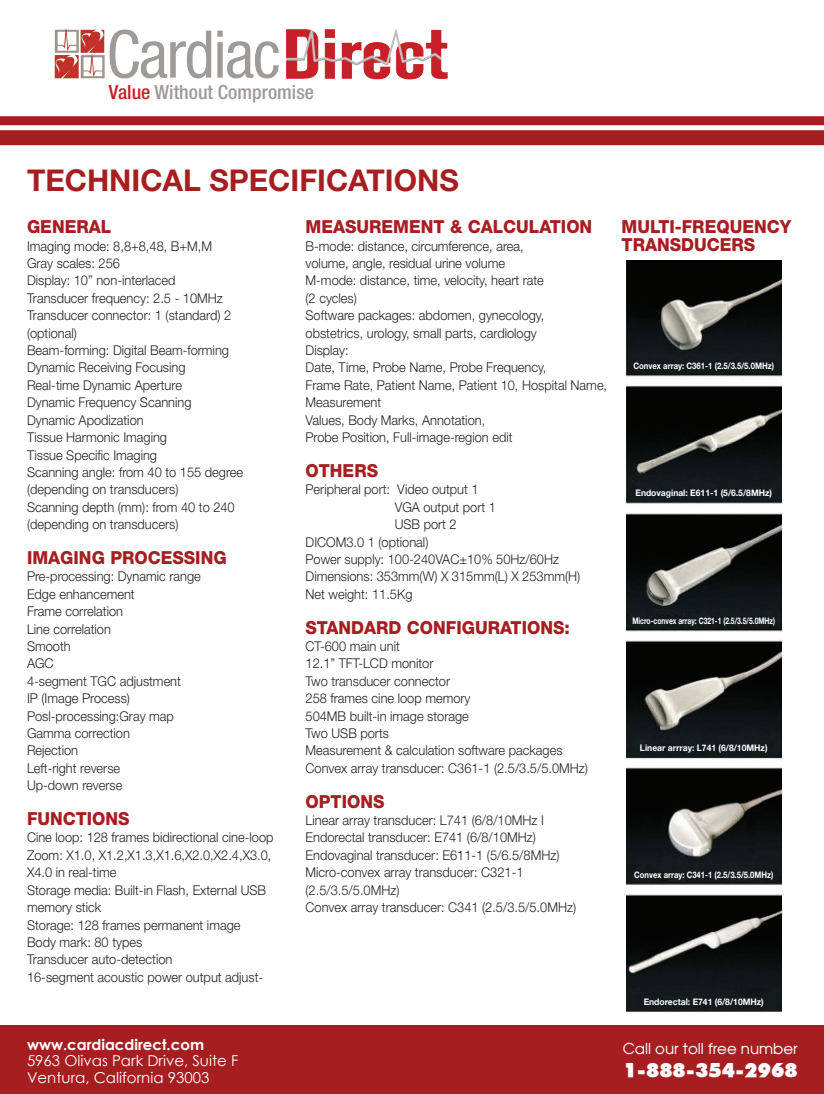
<style>
.page{position:relative;width:824px;height:1094px;background:#fff}
.page>*{position:absolute;margin:0;border:0;box-sizing:border-box;transform-origin:0 0}
.t1{font:700 30px "Helvetica Neue LT Std";color:#a71e21}
.t2{font:500 condensed 19.5px "Helvetica Neue LT Std";color:#9f9a98}
.t3{font:19.5px "Modern Blck";color:#fff}
.t4{font:800 18px/17.4px "Helvetica Neue LT Std";color:#a71e21;scale:.95 1}
.t5{font:15px/16.5px "Century Gothic";color:#fff}
.t6{font:700 15px "Century Gothic";color:#fff}
.t7{font:15px "Moderne";color:#fff}
.t8{font:300 13.5px/17.4px "Helvetica Neue LT Std";color:#231f20;scale:.95 1}
.t9{font:700 9px "Helvetica Neue LT Std";color:#fff;scale:.95 1}
.t10{font:700 9px "Helvetica Neue LT Std";color:#fff;scale:.75 1}
.t11{font:700 9px "Helvetica Neue LT Std";color:#fff;scale:.85 1}
.t12{font:700 9px "Helvetica Neue LT Std";color:#fff;scale:.86 1}
.s1{color:#c62026}
</style>
<div class="page">
<div style="left:0;top:1025px;width:824px;height:69px;background:#a71e21"></div>
<div style="left:0;top:116px;width:824px;height:9px;background:#a71e21"></div>
<div style="left:0;top:130px;width:824px;height:15px;background:#a71e21"></div>
<img style="left:54px;top:28px;width:393px;height:52px">
<img style="left:626px;top:260px;width:155px;height:751px">
<h2 class="t2" style="left:109px;top:81px;width:207px"><span class="s1">Value</span> Without Compromise</h2>
<h1 class="t1" style="left:27px;top:162px;width:433px">Technical specifications</h1>
<h3 class="t4" style="left:27px;top:218px;width:90px">GENERAL</h3>
<p class="t8" style="left:27px;top:237px;width:229px">Imaging mode: 8,8+8,48, B+M,M<br>Gray scales: 256<br>Display: 10” non-interlaced<br>Transducer frequency: 2.5 - 10MHz<br>Transducer connector: 1 (standard) 2 (optional)<br>Beam-forming: Digital Beam-forming<br>Dynamic Receiving Focusing<br>Real-time Dynamic Aperture<br>Dynamic Frequency Scanning<br>Dynamic Apodization<br>Tissue Harmonic Imaging<br>Tissue Specific Imaging<br>Scanning angle: from 40 to 155 degree (depending on transducers)<br>Scanning depth (mm): from 40 to 240 (depending on transducers)</p>
<h3 class="t4" style="left:27px;top:549px;width:212px">IMAGING PROCESSING</h3>
<p class="t8" style="left:27px;top:567px;width:184px">Pre-processing: Dynamic range<br>Edge enhancement<br>Frame correlation<br>Line correlation<br>Smooth<br>AGC<br>4-segment TGC adjustment<br>IP (Image Process)<br>Posl-processing:Gray map<br>Gamma correction<br>Rejection<br>Left-right reverse<br>Up-down reverse</p>
<h3 class="t4" style="left:27px;top:810px;width:110px">FUNCTIONS</h3>
<p class="t8" style="left:27px;top:828px;width:261px">Cine loop: 128 frames bidirectional cine-loop<br>Zoom: X1.0, X1.2,X1.3,X1.6,X2.0,X2.4,X3.0,<br>X4.0 in real-time<br>Storage media: Built-in Flash, External USB memory stick<br>Storage: 128 frames permanent image<br>Body mark: 80 types<br>Transducer auto-detection<br>16-segment acoustic power output adjust-</p>
<h3 class="t4" style="left:305px;top:218px;width:303px">MEASUREMENT &amp; CALCULATION</h3>
<p class="t8" style="left:305px;top:237px;width:319px">B-mode: distance, circumference, area,<br>volume, angle, residual urine volume<br>M-mode: distance, time, velocity, heart rate<br>(2 cycles)<br>Software packages: abdomen, gynecology,<br>obstetrics, urology, small parts, cardiology<br>Display:<br>Date, Time, Probe Name, Probe Frequency,<br>Frame Rate, Patient Name, Patient 10, Hospital Name, Measurement<br>Values, Body Marks, Annotation,<br>Probe Position, Full-image-region edit</p>
<h3 class="t4" style="left:305px;top:462px;width:78px">OTHERS</h3>
<p class="t8" style="left:305px;top:480px;width:184px">Peripheral port: Video output 1</p>
<p class="t8" style="left:395px;top:498px;width:108px">VGA output port 1</p>
<p class="t8" style="left:395px;top:515px;width:67px">USB port 2</p>
<p class="t8" style="left:305px;top:533px;width:131px">DICOM3.0 1 (optional)</p>
<p class="t8" style="left:305px;top:550px;width:268px">Power supply: 100-240VAC±10% 50Hz/60Hz</p>
<p class="t8" style="left:305px;top:567px;width:291px">Dimensions: 353mm(W) X 315mm(L) X 253mm(H)</p>
<p class="t8" style="left:305px;top:585px;width:114px">Net weight: 11.5Kg</p>
<h3 class="t4" style="left:305px;top:618px;width:280px">STANDARD CONFIGURATIONS:</h3>
<p class="t8" style="left:305px;top:637px;width:299px">CT-600 main unit<br>12.1” TFT-LCD monitor<br>Two transducer connector<br>258 frames cine loop memory<br>504MB built-in image storage<br>Two USB ports<br>Measurement &amp; calculation software packages<br>Convex array transducer: C361-1 (2.5/3.5/5.0MHz)</p>
<h3 class="t4" style="left:305px;top:792px;width:85px">OPTIONS</h3>
<p class="t8" style="left:305px;top:811px;width:286px">Linear array transducer: L741 (6/8/10MHz I Endorectal transducer: E741 (6/8/10MHz)<br>Endovaginal transducer: E611-1 (5/6.5/8MHz)<br>Micro-convex array transducer: C321-1 (2.5/3.5/5.0MHz)<br>Convex array transducer: C341 (2.5/3.5/5.0MHz)</p>
<p class="t6" style="left:27px;top:1033px;width:179px">www.cardiacdirect.com</p>
<p class="t5" style="left:27px;top:1052px;width:213px">5963 Olivas Park Drive, Suite F<br>Ventura, California 93003</p>
<h3 class="t4" style="left:621px;top:218px;width:180px">MULTI-FREQUENCY<br>TRANSDUCERS</h3>
<p class="t12" style="left:633px;top:360px;width:165px">Convex array: C361-1 (2.5/3.5/5.0MHz)</p>
<p class="t9" style="left:635px;top:487px;width:145px">Endovaginal: E611-1 (5/6.5/8MHz)</p>
<p class="t10" style="left:632px;top:615px;width:192px">Micro-convex array: C321-1 (2.5/3.5/5.0MHz)</p>
<p class="t9" style="left:640px;top:742px;width:136px">Linear arrray: L741 (6/8/10MHz)</p>
<p class="t11" style="left:634px;top:869px;width:165px">Convex array: C341-1 (2.5/3.5/5.0MHz)</p>
<p class="t9" style="left:643px;top:995px;width:128px">Endorectal: E741 (6/8/10MHz)</p>
<p class="t7" style="left:622px;top:1038px;width:176px">Call our toll free number</p>
<h2 class="t3" style="left:623px;top:1057px;width:176px">1-888-354-2968</h2>
</div>
